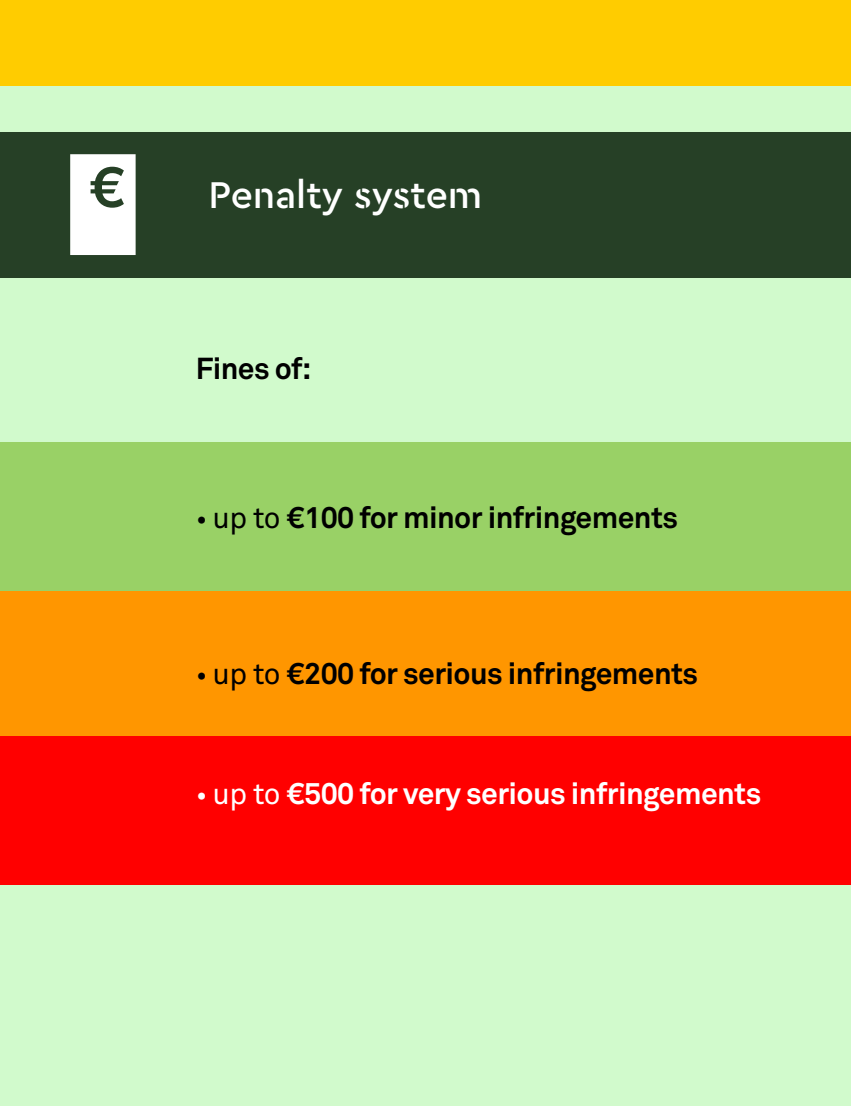
<style>
.page{position:relative;width:851px;height:1106px;background:#fff}
.page>*{position:absolute;margin:0;border:0;box-sizing:border-box;transform-origin:0 0}
.t1{font:500 39px "Cera Stencil Pro";color:#fff}
.t2{font:700 30px "Akkurat Pro";letter-spacing:-.02em;color:#000}
.t3{font:700 30px "Akkurat Pro";letter-spacing:-.02em;color:#fff}
.s1{font-weight:400;font-size:27px}
.s2{font-weight:400}
</style>
<div class="page">
<div style="left:0;top:0;width:850px;height:1106px;background:#d1facc"></div>
<div style="left:0;top:0;width:850px;height:85px;background:#fc0"></div>
<div style="left:0;top:588px;width:850px;height:149px;background:#ff9600"></div>
<div style="left:0;top:735px;width:850px;height:149px;background:#f00"></div>
<div style="left:0;top:132px;width:850px;height:145px;background:#264026"></div>
<svg style="left:70px;top:154px;width:66px;height:101px;background:#e7eae7"></svg>
<div style="left:0;top:442px;width:850px;height:149px;background:#99d166"></div>
<h1 class="t1" style="left:208px;top:169px;width:275px">Penalty system</h1>
<p class="t2" style="left:196px;top:350px;width:117px">Fines of:</p>
<p class="t2" style="left:196px;top:499px;width:483px"><span class="s1">•</span> <span class="s2">up to</span> €100 for minor infringements</p>
<p class="t2" style="left:196px;top:655px;width:504px"><span class="s1">•</span> <span class="s2">up to</span> €200 for serious infringements</p>
<p class="t3" style="left:196px;top:775px;width:567px"><span class="s1">•</span> <span class="s2">up to</span> €500 for very serious infringements</p>
</div>
